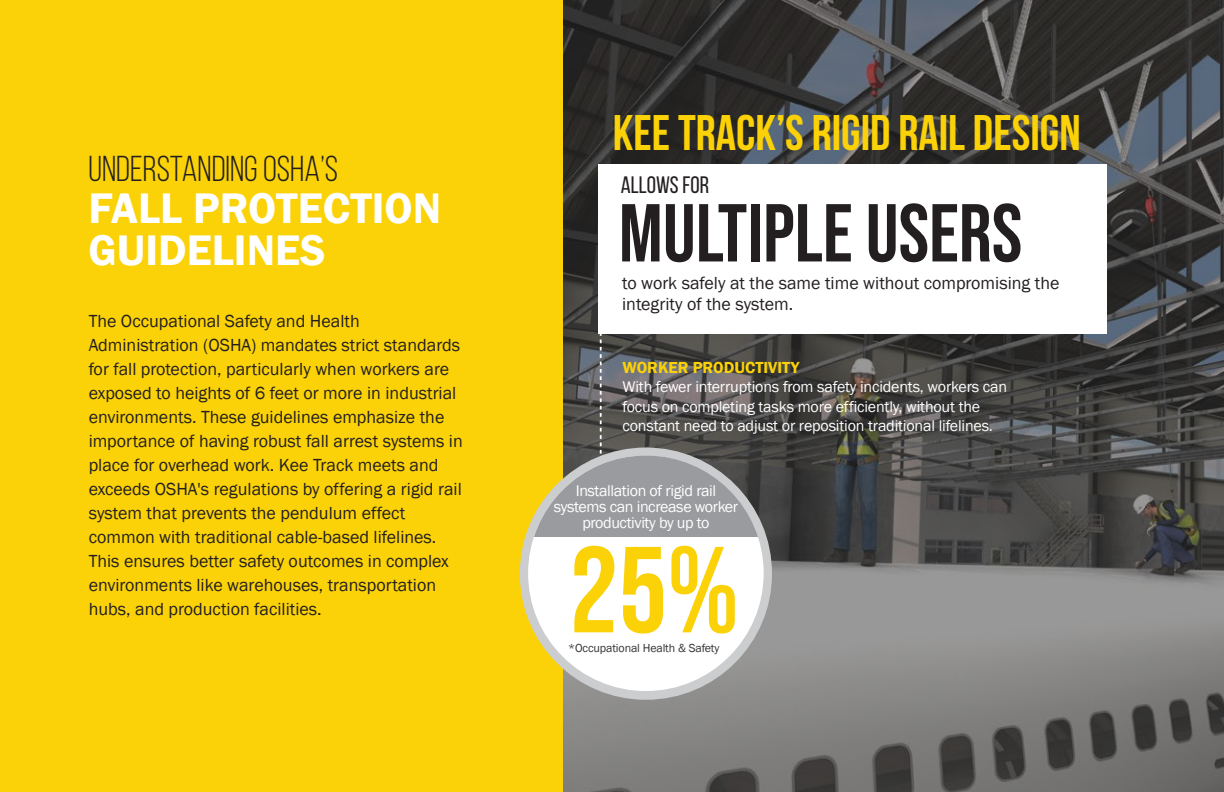
<style>
.page{position:relative;width:1224px;height:792px;background:#fff}
.page>*{position:absolute;margin:0;border:0;box-sizing:border-box;transform-origin:0 0}
.t1{font:122px "Bebas Neue";color:#fbd207}
.t2{font:81.8px "Bebas Neue";color:#231f20}
.t3{font:700 50px "Bebas Neue";color:#fbd207}
.t4{font:600 44px/42px "Franklin Gothic";color:#fff}
.t5{font:36px "Bebas Neue";color:#231f20}
.t6{font:23.8px "Bebas Neue";color:#231f20}
.t7{font:18px/24px "Franklin Gothic";color:#231f20}
.t8{font:600 16.4px "Franklin Gothic";color:#fbd207}
.t9{font:16px/19.2px "Franklin Gothic";letter-spacing:-.01em;color:#fff}
.t10{font:12px "Franklin Gothic";letter-spacing:-.01em;color:#343333}
</style>
<div class="page">
<img style="left:562px;top:0;width:662px;height:792px">
<div style="left:599px;top:164px;width:508px;height:170px;background:#fff"></div>
<svg style="left:600px;top:334px;width:2px;height:121px"></svg>
<div style="left:0;top:0;width:562px;height:792px;background:#fbd207"></div>
<div style="left:520px;top:448px;width:252px;height:252px;background:#cbcdce;border-radius:50%"></div>
<div style="left:528px;top:455px;width:236px;height:236px;background:#fff;border-radius:50%"></div>
<svg style="left:528px;top:455px;width:236px;height:82px;fill:#999b9e"></svg>
<h3 class="t5" style="left:89px;top:149px;width:251px">UNDERSTANDING OSHA’S</h3>
<h3 class="t4" style="left:89px;top:188px;width:354px">FALL PROTECTION<br>GUIDELINES</h3>
<p class="t7" style="left:89px;top:310px;width:376px">The Occupational Safety and Health Administration (OSHA) mandates strict standards for fall protection, particularly when workers are exposed to heights of 6 feet or more in industrial environments. These guidelines emphasize the importance of having robust fall arrest systems in place for overhead work. Kee Track meets and exceeds OSHA's regulations by offering a rigid rail system that prevents the pendulum effect common with traditional cable-based lifelines.<br>This ensures better safety outcomes in complex environments like warehouses, transportation hubs, and production facilities.</p>
<h3 class="t3" style="left:613px;top:106px;width:469px">KEE TRACK’S RIGID RAIL DESIGN</h3>
<h3 class="t6" style="left:621px;top:172px;width:90px">ALLOWS FOR</h3>
<h2 class="t2" style="left:619px;top:187px;width:405px">MULTIPLE USERS</h2>
<p class="t7" style="left:622px;top:272px;width:439px;line-height:21.6px">to work safely at the same time without compromising the integrity of the system.</p>
<p class="t8" style="left:623px;top:358px;width:179px">WORKER PRODUCTIVITY</p>
<p class="t9" style="left:623px;top:378px;width:386px">With fewer interruptions from safety incidents, workers can focus on completing tasks more efficiently, without the constant need to adjust or reposition traditional lifelines.</p>
<p class="t9" style="left:554px;top:483px;width:186px;line-height:16px;text-align:center">Installation of rigid rail systems can increase worker productivity by up to</p>
<h1 class="t1" style="left:570px;top:521px;width:171px">25%</h1>
<p class="t10" style="left:568px;top:641px;width:153px">*Occupational Health &amp; Safety</p>
</div>
